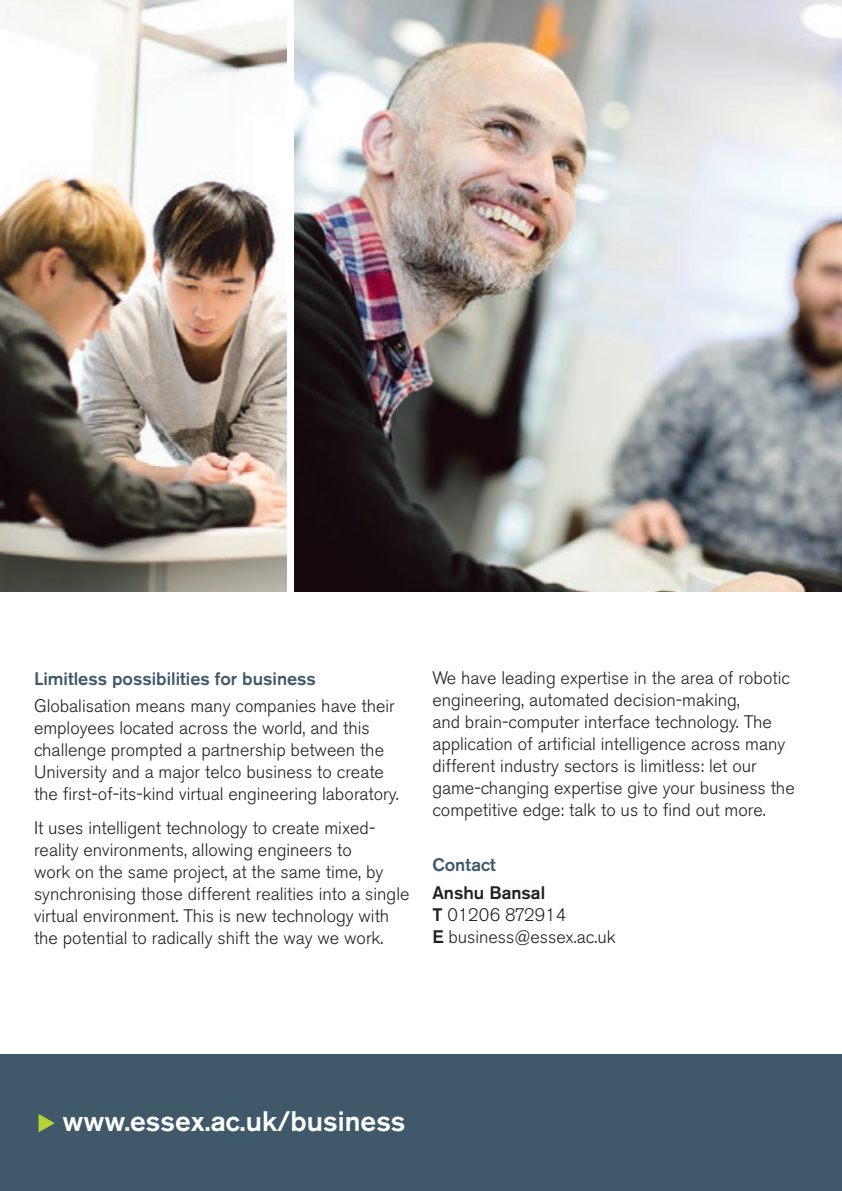
<style>
.page{position:relative;width:842px;height:1191px;background:#fff}
.page>*{position:absolute;margin:0;border:0;box-sizing:border-box;transform-origin:0 0}
.t1{font:500 28px "Akzidenz Grotesk BE";color:#fff}
.t2{font:300 18px/22px "Akzidenz Grotesk BE";color:#231f20}
.t3{font:500 18px "Akzidenz Grotesk BE";color:#3f596b}
.s1{font-weight:500}
.s2{color:#b5d334}
</style>
<div class="page">
<img style="left:0;top:0;width:286px;height:591px">
<img style="left:295px;top:0;width:547px;height:591px">
<div style="left:0;top:1054px;width:842px;height:137px;background:#3f596b"></div>
<p class="t3" style="left:34px;top:667px;width:283px">Limitless possibilities for business</p>
<p class="t2" style="left:34px;top:695px;width:366px">Globalisation means many companies have their employees located across the world, and this challenge prompted a partnership between the University and a major telco business to create the first-of-its-kind virtual engineering laboratory.</p>
<p class="t2" style="left:34px;top:817px;width:377px">It uses intelligent technology to create mixed&shy;reality environments, allowing engineers to<br>work on the same project, at the same time, by synchronising those different realities into a single virtual environment. This is new technology with the potential to radically shift the way we work.</p>
<p class="t2" style="left:432px;top:667px;width:364px">We have leading expertise in the area of robotic engineering, automated decision-making,<br>and brain-computer interface technology. The application of artificial intelligence across many different industry sectors is limitless: let our game-changing expertise give your business the competitive edge: talk to us to find out more.</p>
<p class="t3" style="left:432px;top:854px;width:65px">Contact</p>
<p class="t2" style="left:432px;top:882px;width:185px"><span class="s1">Anshu Bansal<br>T</span> 01206 872914<br><span class="s1">E</span> business@essex.ac.uk</p>
<h1 class="t1" style="left:37px;top:1104px;width:370px"><span class="s2">◆</span> www.essex.ac.uk/business</h1>
</div>
